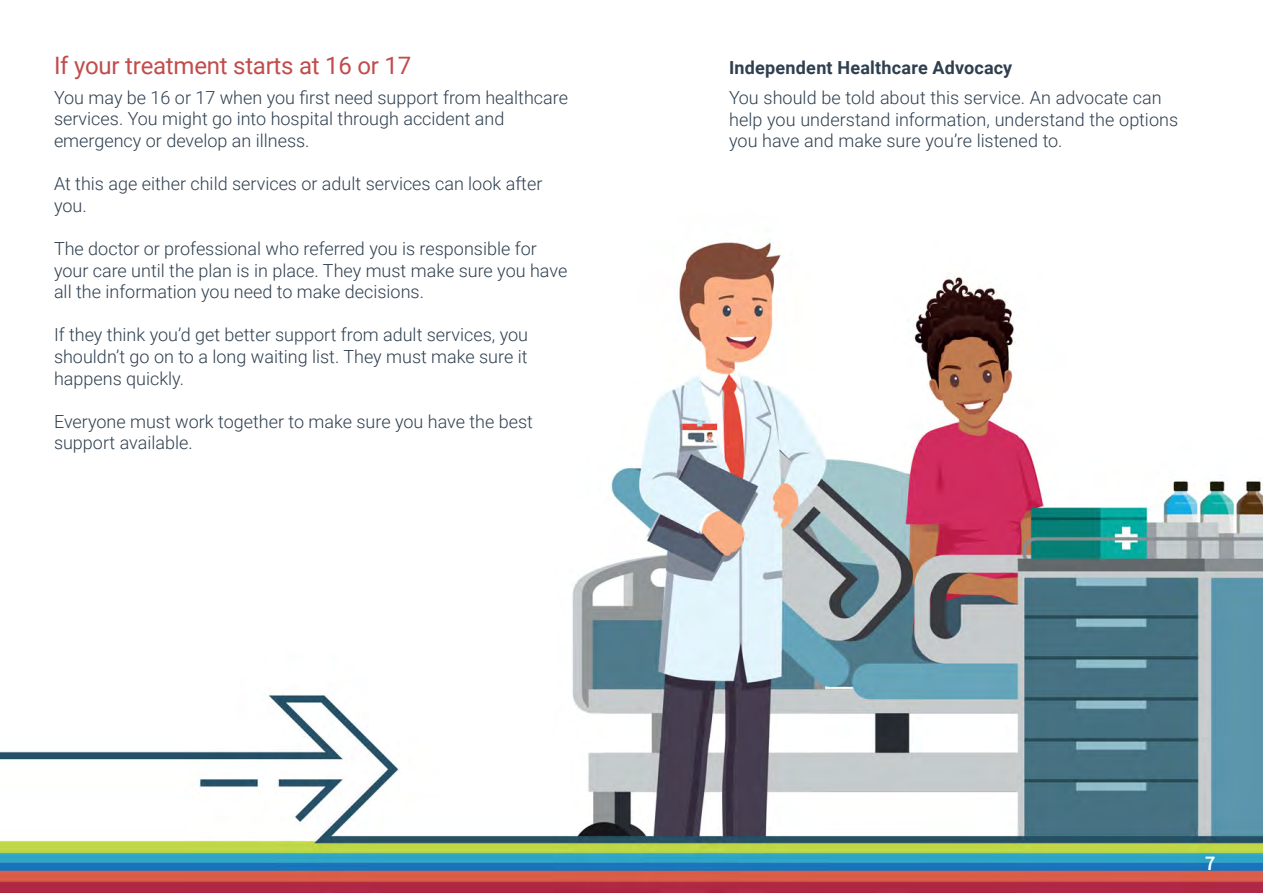
<style>
.page{position:relative;width:1263px;height:893px;background:#fff}
.page>*{position:absolute;margin:0;border:0;box-sizing:border-box;transform-origin:0 0}
.t1{font:24px "Roboto";letter-spacing:-.01em;color:#c14c4c}
.t2{font:600 21px "Source Sans Pro";color:#fff}
.t3{font:300 18px/21.6px "Roboto";color:#2e3f4f}
.t4{font:700 18px "Roboto";letter-spacing:.01em;color:#2e3f4f}
</style>
<div class="page">
<img style="left:0;top:242px;width:1263px;height:651px">
<p class="t1" style="left:54px;top:48px;width:359px">If your treatment starts at 16 or 17</p>
<p class="t3" style="left:54px;top:86px;width:515px">You may be 16 or 17 when you first need support from healthcare services. You might go into hospital through accident and emergency or develop an illness.</p>
<p class="t3" style="left:54px;top:172px;width:490px">At this age either child services or adult services can look after you.</p>
<p class="t3" style="left:54px;top:237px;width:515px">The doctor or professional who referred you is responsible for your care until the plan is in place. They must make sure you have all the information you need to make decisions.</p>
<p class="t3" style="left:54px;top:324px;width:476px;text-align:justify">If they think you’d get better support from adult services, you shouldn’t go on to a long waiting list. They must make sure it happens quickly.</p>
<p class="t3" style="left:54px;top:410px;width:480px">Everyone must work together to make sure you have the best support available.</p>
<p class="t4" style="left:729px;top:55px;width:285px">Independent Healthcare Advocacy</p>
<p class="t3" style="left:729px;top:86px;width:451px">You should be told about this service. An advocate can help you understand information, understand the options you have and make sure you’re listened to.</p>
<p class="t2" style="left:1205px;top:849px;width:12px">7</p>
</div>
